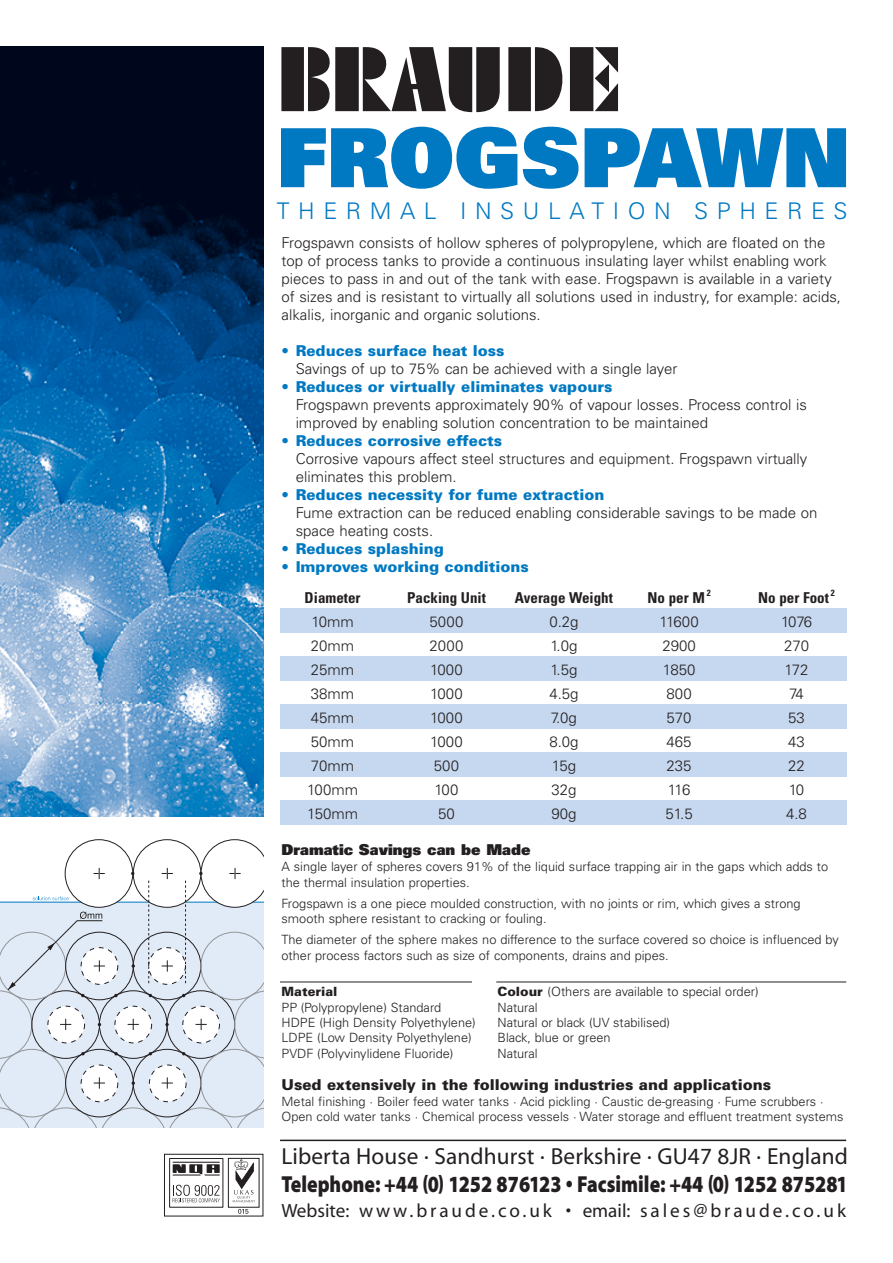
<style>
.page{position:relative;width:893px;height:1263px;background:#fff}
.page>*{position:absolute;margin:0;border:0;box-sizing:border-box;transform-origin:0 0}
.t1{font:900 81.75px "Univers";letter-spacing:.005em;color:#0079c2}
.t2{font:23.25px "Adobe Corp ID Myriad Bl";color:#231f20;scale:.84 1}
.t3{font:23.25px "Myriad";letter-spacing:.005em;color:#231f20}
.t4{font:300 22.95px "Univers";letter-spacing:.37em;color:#0079c2}
.t5{font:19.2px "Myriad";letter-spacing:.155em;color:#231f20}
.t6{font:300 15px/18px "Univers";color:#231f20}
.t7{font:900 15px "Univers";color:#0079c2}
.t8{font:900 15px "Univers";color:#231f20}
.t9{font:700 condensed 15px "Univers";color:#231f20}
.t10{font:900 15px "Univers";color:#231f20}
.t11{font:300 12.75px/15.3px "Univers";color:#231f20}
.t12{font:900 12.75px "Univers";color:#231f20}
.s1{font-weight:900}
</style>
<div class="page">
<img style="left:0;top:47px;width:263px;height:769px">
<div style="left:280px;top:609px;width:566px;height:24px;background:#c6d8ef"></div>
<div style="left:280px;top:657px;width:566px;height:24px;background:#c6d8ef"></div>
<div style="left:280px;top:705px;width:566px;height:24px;background:#c6d8ef"></div>
<div style="left:280px;top:753px;width:566px;height:24px;background:#c6d8ef"></div>
<div style="left:280px;top:801px;width:566px;height:24px;background:#c6d8ef"></div>
<svg style="left:281px;top:47px;width:219px;height:65px"></svg>
<svg style="left:508px;top:47px;width:110px;height:64px"></svg>
<svg style="left:0;top:839px;width:263px;height:288px"></svg>
<hr style="left:280px;top:1139px;width:566px;height:2px;background:#231f20">
<hr style="left:280px;top:982px;width:192px;height:1px;background:#231f20">
<hr style="left:496px;top:982px;width:350px;height:1px;background:#231f20">
<div style="left:228px;top:1158px;width:31px;height:49px;border:1px solid #231f20"></div>
<div style="left:164px;top:1154px;width:99px;height:62px;border:1px solid #231f20"></div>
<div style="left:169px;top:1158px;width:54px;height:49px;border:1px solid #231f20"></div>
<svg style="left:172px;top:1185px;width:48px;height:17px"></svg>
<svg style="left:173px;top:1162px;width:47px;height:13px"></svg>
<svg style="left:233px;top:1159px;width:22px;height:43px"></svg>
<svg style="left:238px;top:1209px;width:10px;height:5px"></svg>
<h1 class="t1" style="left:277px;top:128px;width:575px">FROGSPAWN</h1>
<h3 class="t4" style="left:277px;top:202px;width:572px">THERMAL INSULATION SPHERES</h3>
<p class="t6" style="left:282px;top:235px;width:561px">Frogspawn consists of hollow spheres of polypropylene, which are floated on the top of process tanks to provide a continuous insulating layer whilst enabling work pieces to pass in and out of the tank with ease. Frogspawn is available in a variety of sizes and is resistant to virtually all solutions used in industry, for example: acids, alkalis, inorganic and organic solutions.</p>
<p class="t7" style="left:282px;top:345px;width:225px">• Reduces surface heat loss</p>
<p class="t6" style="left:296px;top:361px;width:383px">Savings of up to 75% can be achieved with a single layer</p>
<p class="t7" style="left:282px;top:381px;width:333px">• Reduces or virtually eliminates vapours</p>
<p class="t6" style="left:296px;top:397px;width:513px">Frogspawn prevents approximately 90% of vapour losses. Process control is improved by enabling solution concentration to be maintained</p>
<p class="t7" style="left:282px;top:435px;width:222px">• Reduces corrosive effects</p>
<p class="t6" style="left:296px;top:451px;width:513px">Corrosive vapours affect steel structures and equipment. Frogspawn virtually eliminates this problem.</p>
<p class="t7" style="left:282px;top:489px;width:324px">• Reduces necessity for fume extraction</p>
<p class="t6" style="left:296px;top:505px;width:523px">Fume extraction can be reduced enabling considerable savings to be made on space heating costs.</p>
<p class="t7" style="left:282px;top:543px;width:164px">• Reduces splashing</p>
<p class="t7" style="left:282px;top:561px;width:249px">• Improves working conditions</p>
<p class="t9" style="left:305px;top:592px;width:57px">Diameter</p>
<p class="t9" style="left:407px;top:592px;width:80px">Packing Unit</p>
<p class="t9" style="left:515px;top:592px;width:100px">Average Weight</p>
<p class="t9" style="left:647px;top:592px;width:65px">No per M <sup>2</sup></p>
<p class="t9" style="left:758px;top:592px;width:78px">No per Foot <sup>2</sup></p>
<p class="t6" style="left:311px;top:614px;width:44px">10mm</p>
<p class="t6" style="left:430px;top:614px;width:35px">5000</p>
<p class="t6" style="left:549px;top:614px;width:31px">0.2g</p>
<p class="t6" style="left:659px;top:614px;width:41px">11600</p>
<p class="t6" style="left:781px;top:614px;width:33px">1076</p>
<p class="t6" style="left:311px;top:638px;width:45px">20mm</p>
<p class="t6" style="left:430px;top:638px;width:35px">2000</p>
<p class="t6" style="left:550px;top:638px;width:29px">1.0g</p>
<p class="t6" style="left:662px;top:638px;width:35px">2900</p>
<p class="t6" style="left:784px;top:638px;width:27px">270</p>
<p class="t6" style="left:311px;top:662px;width:45px">25mm</p>
<p class="t6" style="left:430px;top:662px;width:34px">1000</p>
<p class="t6" style="left:550px;top:662px;width:29px">1.5g</p>
<p class="t6" style="left:663px;top:662px;width:34px">1850</p>
<p class="t6" style="left:785px;top:662px;width:25px">172</p>
<p class="t6" style="left:311px;top:686px;width:45px">38mm</p>
<p class="t6" style="left:430px;top:686px;width:34px">1000</p>
<p class="t6" style="left:549px;top:686px;width:31px">4.5g</p>
<p class="t6" style="left:666px;top:686px;width:27px">800</p>
<p class="t6" style="left:789px;top:686px;width:16px">74</p>
<p class="t6" style="left:311px;top:710px;width:45px">45mm</p>
<p class="t6" style="left:430px;top:710px;width:34px">1000</p>
<p class="t6" style="left:551px;top:710px;width:28px">7.0g</p>
<p class="t6" style="left:667px;top:710px;width:27px">570</p>
<p class="t6" style="left:788px;top:710px;width:18px">53</p>
<p class="t6" style="left:311px;top:734px;width:45px">50mm</p>
<p class="t6" style="left:430px;top:734px;width:34px">1000</p>
<p class="t6" style="left:549px;top:734px;width:31px">8.0g</p>
<p class="t6" style="left:667px;top:734px;width:27px">465</p>
<p class="t6" style="left:788px;top:734px;width:18px">43</p>
<p class="t6" style="left:311px;top:758px;width:45px">70mm</p>
<p class="t6" style="left:434px;top:758px;width:27px">500</p>
<p class="t6" style="left:552px;top:758px;width:26px">15g</p>
<p class="t6" style="left:667px;top:758px;width:27px">235</p>
<p class="t6" style="left:788px;top:758px;width:18px">22</p>
<p class="t6" style="left:307px;top:782px;width:52px">100mm</p>
<p class="t6" style="left:434px;top:782px;width:26px">100</p>
<p class="t6" style="left:551px;top:782px;width:27px">32g</p>
<p class="t6" style="left:668px;top:782px;width:24px">116</p>
<p class="t6" style="left:789px;top:782px;width:17px">10</p>
<p class="t6" style="left:307px;top:806px;width:52px">150mm</p>
<p class="t6" style="left:438px;top:806px;width:18px">50</p>
<p class="t6" style="left:551px;top:806px;width:27px">90g</p>
<p class="t6" style="left:666px;top:806px;width:29px">51.5</p>
<p class="t6" style="left:786px;top:806px;width:22px">4.8</p>
<p class="t10" style="left:282px;top:844px;width:250px">Dramatic Savings can be Made</p>
<p class="t11" style="left:282px;top:860px;width:548px">A single layer of spheres covers 91% of the liquid surface trapping air in the gaps which adds to the thermal insulation properties.</p>
<p class="t11" style="left:282px;top:897px;width:521px">Frogspawn is a one piece moulded construction, with no joints or rim, which gives a strong smooth sphere resistant to cracking or fouling.</p>
<p class="t11" style="left:282px;top:933px;width:559px">The diameter of the sphere makes no difference to the surface covered so choice is influenced by other process factors such as size of components, drains and pipes.</p>
<p class="t12" style="left:282px;top:987px;width:57px">Material</p>
<p class="t11" style="left:498px;top:985px;width:262px"><span class="s1">Colour</span> (Others are available to special order)</p>
<p class="t11" style="left:282px;top:1000px;width:161px">PP (Polypropylene) Standard</p>
<p class="t11" style="left:498px;top:1000px;width:42px">Natural</p>
<p class="t11" style="left:282px;top:1016px;width:196px">HDPE (High Density Polyethylene)</p>
<p class="t11" style="left:498px;top:1016px;width:174px">Natural or black (UV stabilised)</p>
<p class="t11" style="left:282px;top:1031px;width:192px">LDPE (Low Density Polyethylene)</p>
<p class="t11" style="left:498px;top:1031px;width:115px">Black, blue or green</p>
<p class="t11" style="left:282px;top:1046px;width:173px">PVDF (Polyvinylidene Fluoride)</p>
<p class="t11" style="left:498px;top:1046px;width:42px">Natural</p>
<p class="t8" style="left:282px;top:1079px;width:491px">Used extensively in the following industries and applications</p>
<p class="t11" style="left:282px;top:1095px;width:564px">Metal finishing · Boiler feed water tanks · Acid pickling · Caustic de-greasing · Fume scrubbers ·<br>Open cold water tanks · Chemical process vessels · Water storage and effluent treatment systems</p>
<h2 class="t3" style="left:281px;top:1148px;width:568px">Liberta House · Sandhurst · Berkshire · GU47 8JR · England</h2>
<h2 class="t2" style="left:281px;top:1175px;width:676px">Telephone: +44 (0) 1252 876123 • Facsimile: +44 (0) 1252 875281</h2>
<p class="t5" style="left:281px;top:1203px;width:566px">Website: www.braude.co.uk • email: sales@braude.co.uk</p>
</div>
